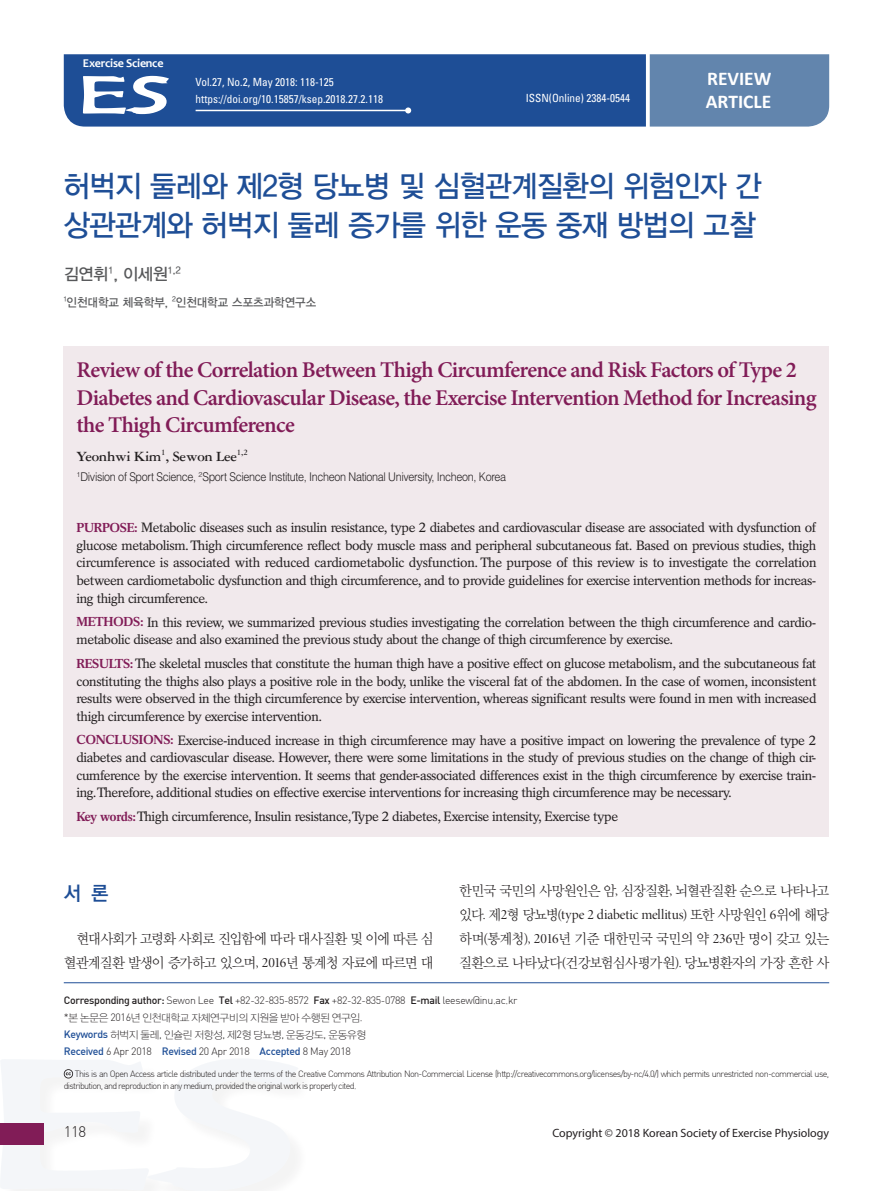
<style>
.page{position:relative;width:893px;height:1191px;background:#fff}
.page>*{position:absolute;margin:0;border:0;box-sizing:border-box;transform-origin:0 0}
.t1{font:30px/39px "YDVYGO33";letter-spacing:-.02em;color:#1e4e96;scale:.95 1}
.t2{font:600 22.5px/27px "Minion Pro";letter-spacing:-.03em;color:#811c57}
.t3{font:700 19.5px/23.4px "Calibri";color:#fff}
.t4{font:19.5px "YDVYGO540";color:#1e4e96}
.t5{font:16.5px "YDVYGO33";letter-spacing:-.025em;color:#57585a}
.t6{font:700 15px "Garamond 3 LT Std";letter-spacing:-.02em;color:#231f20}
.t7{font:15px "Dinlig";color:#231f20}
.t8{font:14.25px/24px "YDVY Mj O12";letter-spacing:-.055em;color:#231f20;text-align:right;scale:.96 1}
.t9{font:14.25px "Minion Pro Disp";letter-spacing:-.005em;color:#231f20}
.t10{font:13.5px/17.5px "Rotation LT Std";letter-spacing:-.03em;color:#231f20;text-align:justify}
.t11{font:300 12px "Helvetica LT Std";letter-spacing:-.03em;color:#231f20;scale:.9 1}
.t12{font:12px "Myriad Pro";color:#231f20}
.t13{font:12px "YDVYGO13";color:#57585a;scale:.95 1}
.t14{font:700 12px "Candara";letter-spacing:-.02em;color:#fff}
.t15{font:condensed 11.25px/16.5px "Univers LT Std";color:#fff}
.t16{font:10.5px "Dinlig";letter-spacing:-.03em;color:#231f20}
.t17{font:10.5px/16.8px "YDVYGO11";letter-spacing:-.03em;color:#231f20}
.t18{font:9px/11.9px "Dinlig";letter-spacing:-.07em;color:#231f20}
.s1{font-weight:700;font-size:12.9px;color:#811c57}
.s2{font-family:"Minion Pro Disp"}
.s3{font-family:"YDVY Mj O12"}
.s4{font-family:"Dinmed"}
.s5{font-family:"Dinlig"}
.s6{font-family:"Dinmed";color:#1e4e96}
</style>
<div class="page">
<hr style="left:64px;top:982px;width:765px;height:1px;background:#1e4e96">
<svg style="left:0;top:1059px;width:298px;height:132px"></svg>
<div style="left:64px;top:346px;width:765px;height:490px;background:#f1e9ec"></div>
<svg style="left:64px;top:54px;width:765px;height:73px;background:#3964a0"></svg>
<p class="t14" style="left:83px;top:56px;width:82px">Exercise Science</p>
<p class="t15" style="left:196px;top:74px;width:189px">Vol.27, No.2, May 2018: 118-125 https://doi.org/10.15857/ksep.2018.27.2.118</p>
<p class="t15" style="left:526px;top:90px;width:106px">ISSN(Online) 2384-0544</p>
<h3 class="t3" style="left:706px;top:67px;width:67px">REVIEW<br>ARTICLE</h3>
<h1 class="t1" style="left:64px;top:165px;width:736px">허벅지 둘레와 제2형 당뇨병 및 심혈관계질환의 위험인자 간 상관관계와 허벅지 둘레 증가를 위한 운동 중재 방법의 고찰</h1>
<p class="t5" style="left:64px;top:263px;width:119px">김연휘<sup>1</sup>, 이세원<sup>1,2</sup></p>
<p class="t13" style="left:64px;top:294px;width:267px"><sup>1</sup>인천대학교 체육학부, <sup>2</sup>인천대학교 스포츠과학연구소</p>
<h2 class="t2" style="left:77px;top:357px;width:741px">Review of the Correlation Between Thigh Circumference and Risk Factors of Type 2<br>Diabetes and Cardiovascular Disease, the Exercise Intervention Method for Increasing the Thigh Circumference</h2>
<p class="t6" style="left:77px;top:448px;width:173px">Yeonhwi Kim<sup>1</sup>, Sewon Lee<sup>1,2</sup></p>
<p class="t11" style="left:77px;top:470px;width:479px"><sup>1</sup>Division of Sport Science, <sup>2</sup>Sport Science Institute, Incheon National University, Incheon, Korea</p>
<p class="t10" style="left:77px;top:519px;width:742px"><span class="s1">PURPOSE:</span> Metabolic diseases such as insulin resistance, type 2 diabetes and cardiovascular disease are associated with dysfunction of glucose metabolism. Thigh circumference reflect body muscle mass and peripheral subcutaneous fat. Based on previous studies, thigh circumference is associated with reduced cardiometabolic dysfunction. The purpose of this review is to investigate the correlation between cardiometabolic dysfunction and thigh circumference, and to provide guidelines for exercise intervention methods for increas&shy;ing thigh circumference.</p>
<p class="t10" style="left:77px;top:613px;width:741px"><span class="s1">METHODS:</span> In this review, we summarized previous studies investigating the correlation between the thigh circumference and cardio&shy;metabolic disease and also examined the previous study about the change of thigh circumference by exercise.</p>
<p class="t10" style="left:77px;top:654px;width:741px"><span class="s1">RESULTS:</span> The skeletal muscles that constitute the human thigh have a positive effect on glucose metabolism, and the subcutaneous fat constituting the thighs also plays a positive role in the body, unlike the visceral fat of the abdomen. In the case of women, inconsistent results were observed in the thigh circumference by exercise intervention, whereas significant results were found in men with increased thigh circumference by exercise intervention.</p>
<p class="t10" style="left:77px;top:731px;width:741px"><span class="s1">CONCLUSIONS:</span> Exercise-induced increase in thigh circumference may have a positive impact on lowering the prevalence of type 2 diabetes and cardiovascular disease. However, there were some limitations in the study of previous studies on the change of thigh cir&shy;cumference by the exercise intervention. It seems that gender-associated differences exist in the thigh circumference by exercise train&shy;ing. Therefore, additional studies on effective exercise interventions for increasing thigh circumference may be necessary.</p>
<p class="t10" style="left:77px;top:808px;width:543px"><span class="s1">Key words:</span> Thigh circumference, Insulin resistance, Type 2 diabetes, Exercise intensity, Exercise type</p>
<h3 class="t4" style="left:64px;top:880px;width:46px">서 론</h3>
<p class="t8" style="left:64px;top:925px;width:387px">현대사회가 고령화 사회로 진입함에 따라 대사질환 및 이에 따른 심 혈관계질환 발생이 증가하고 있으며<span class="s2">, 2016</span>년 통계청 자료에 따르면 대</p>
<p class="t8" style="left:459px;top:877px;width:387px">한민국 국민의 사망원인은 암<span class="s2">,</span> 심장질환<span class="s2">,</span> 뇌혈관질환 순으로 나타나고</p>
<p class="t9" style="left:459px;top:905px;width:371px"><span class="s3">있다</span>. <span class="s3">제</span>2<span class="s3">형 당뇨병</span>(type 2 diabetic mellitus) <span class="s3">또한 사망원인</span> 6<span class="s3">위에 해당</span></p>
<p class="t8" style="left:459px;top:925px;width:387px;text-align:left">하며<span class="s2">(</span>통계청<span class="s2">), 2016</span>년 기준 대한민국 국민의 약 <span class="s2">236</span>만 명이 갖고 있는 질환으로 나타났다<span class="s2">(</span>건강보험심사평가원<span class="s2">).</span> 당뇨병환자의 가장 흔한 사</p>
<p class="t16" style="left:64px;top:994px;width:455px"><span class="s4">Corresponding author:</span> Sewon Lee <span class="s4">Tel</span> +82-32-835-8572 <span class="s4">Fax</span> +82-32-835-0788 <span class="s4">E-mail</span> leesew@inu.ac.kr</p>
<p class="t17" style="left:64px;top:1008px;width:304px"><span class="s5">*</span>본 논문은 <span class="s5">2016</span>년 인천대학교 자체연구비의 지원을 받아 수행된 연구임<span class="s5">.<br></span><span class="s6">Keywords</span> 허벅지 둘레<span class="s5">,</span> 인슐린 저항성<span class="s5">,</span> 제<span class="s5">2</span>형 당뇨병<span class="s5">,</span> 운동강도<span class="s5">,</span> 운동유형</p>
<p class="t16" style="left:64px;top:1044px;width:289px"><span class="s6">Received</span> 6 Apr 2018 <span class="s6">Revised</span> 20 Apr 2018 <span class="s6">Accepted</span> 8 May 2018</p>
<p class="t18" style="left:64px;top:1067px;width:767px;text-indent:11px">This is an Open Access article distributed under the terms of the Creative Commons Attribution Non-Commercial License (http://creativecommons.org/licenses/by-nc/4.0/) which permits unrestricted non-commercial use, distribution, and reproduction in any medium, provided the original work is properly cited.</p>
<p class="t7" style="left:64px;top:1122px;width:24px">118</p>
<p class="t12" style="left:552px;top:1125px;width:278px">Copyright © 2018 Korean Society of Exercise Physiology</p>
</div>
